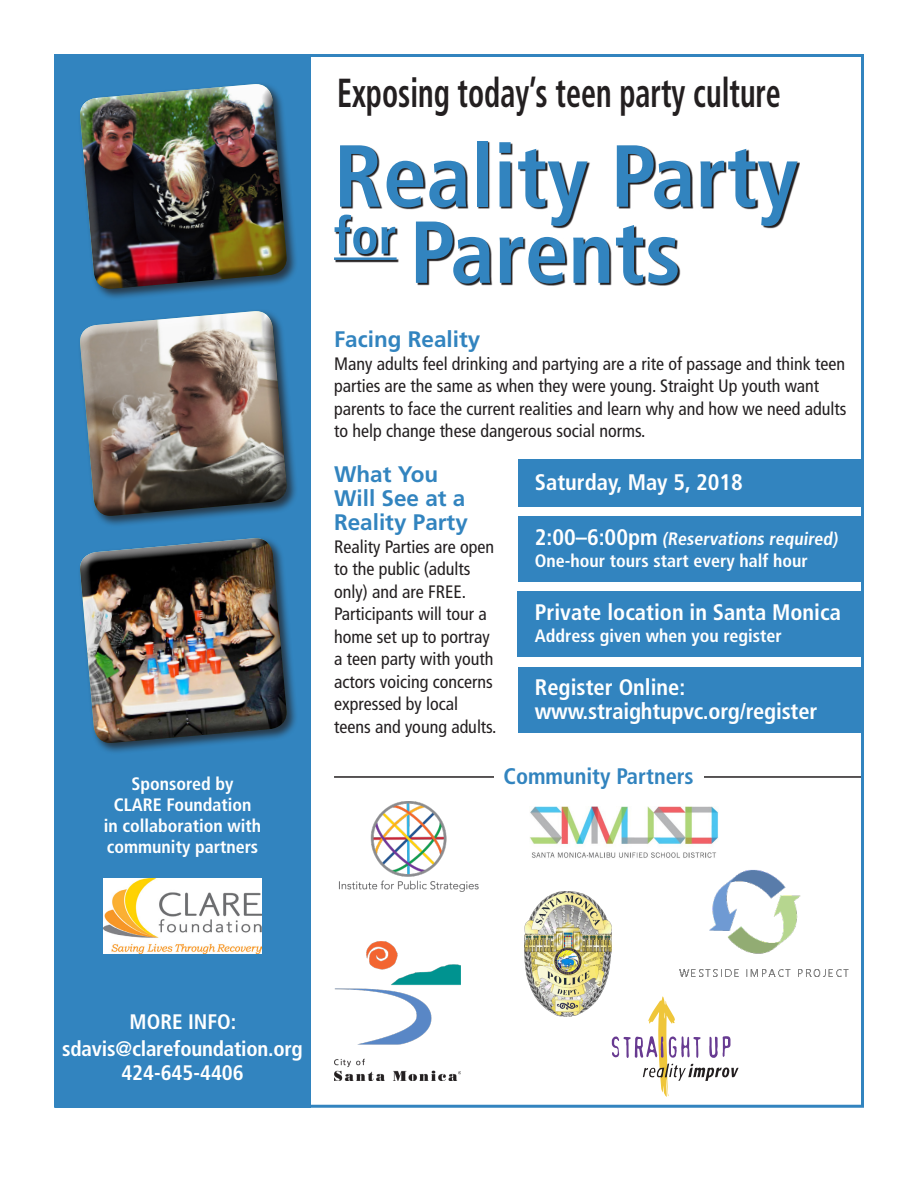
<style>
.page{position:relative;width:918px;height:1188px;background:#fff}
.page>*{position:absolute;margin:0;border:0;box-sizing:border-box;transform-origin:0 0}
.t1{font:700 condensed 87.9px "Frutiger";color:#3284bf}
.t2{font:700 condensed 40.5px "Frutiger";color:#231f20;scale:.74 1}
.t3{font:700 condensed 22.5px "Frutiger";color:#fff}
.t4{font:700 22.5px "Frutiger";color:#3284bf}
.t5{font:700 condensed 22.5px "Frutiger";color:#3284bf}
.t6{font:700 condensed 21px/27px "Frutiger";letter-spacing:-.01em;color:#fff;text-align:center}
.t7{font:condensed 18px/22.5px "Frutiger";color:#231f20}
.t8{font:700 condensed 18px "Frutiger";color:#fff}
.s1{font-size:22.5px}
</style>
<div class="page">
<svg style="left:335px;top:142px;width:465px;height:144px"></svg>
<hr style="left:334px;top:257px;width:63px;height:3px;background:#3284bf">
<svg style="left:612px;top:996px;width:127px;height:101px"></svg>
<hr style="left:334px;top:776px;width:529px;height:2px;background:#231f20">
<div style="left:494px;top:767px;width:209px;height:20px;background:#fff"></div>
<div style="left:518px;top:459px;width:343px;height:48px;background:#3284bf"></div>
<div style="left:518px;top:516px;width:343px;height:66px;background:#3284bf"></div>
<div style="left:517px;top:591px;width:344px;height:66px;background:#3284bf"></div>
<div style="left:518px;top:667px;width:343px;height:66px;background:#3284bf"></div>
<div style="left:55px;top:54px;width:255px;height:1054px;background:#3284bf"></div>
<div style="left:78px;top:82px;width:220px;height:219px;background:#231f20;opacity:.75"></div>
<img style="left:78px;top:85px;width:212px;height:208px">
<div style="left:78px;top:309px;width:220px;height:219px;background:#231f20;opacity:.75"></div>
<img style="left:78px;top:313px;width:212px;height:207px">
<div style="left:78px;top:536px;width:220px;height:219px;background:#231f20;opacity:.75"></div>
<img style="left:78px;top:540px;width:212px;height:207px">
<img style="left:334px;top:941px;width:126px;height:139px">
<img style="left:103px;top:879px;width:159px;height:75px">
<img style="left:524px;top:892px;width:88px;height:124px">
<img style="left:338px;top:801px;width:141px;height:91px">
<img style="left:529px;top:806px;width:189px;height:52px">
<img style="left:679px;top:870px;width:170px;height:107px">
<p class="t8" style="left:131px;top:773px;width:104px">Sponsored by</p>
<p class="t8" style="left:114px;top:794px;width:139px">CLARE Foundation</p>
<p class="t8" style="left:104px;top:815px;width:159px">in collaboration with</p>
<p class="t8" style="left:107px;top:836px;width:153px">community partners</p>
<p class="t2" style="left:337px;top:69px;width:601px">Exposing today’s teen party culture</p>
<p class="t1" style="left:334px;top:124px;width:465px">Reality Party</p>
<p class="t1" style="left:334px;top:200px;width:348px"><sup>for</sup> Parents</p>
<p class="t4" style="left:334px;top:326px;width:148px">Facing Reality</p>
<p class="t7" style="left:334px;top:352px;width:514px">Many adults feel drinking and partying are a rite of passage and think teen parties are the same as when they were young. Straight Up youth want parents to face the current realities and learn why and how we need adults to help change these dangerous social norms.</p>
<p class="t4" style="left:334px;top:461px;width:106px">What You</p>
<p class="t4" style="left:334px;top:485px;width:133px">Will See at a</p>
<p class="t4" style="left:334px;top:509px;width:135px">Reality Party</p>
<p class="t7" style="left:334px;top:535px;width:162px">Reality Parties are open</p>
<p class="t7" style="left:334px;top:558px;width:138px">to the public (adults</p>
<p class="t7" style="left:334px;top:580px;width:133px">only) and are FREE.</p>
<p class="t7" style="left:334px;top:603px;width:154px">Participants will tour a</p>
<p class="t7" style="left:334px;top:625px;width:157px">home set up to portray</p>
<p class="t7" style="left:334px;top:648px;width:161px">a teen party with youth</p>
<p class="t7" style="left:334px;top:670px;width:160px">actors voicing concerns</p>
<p class="t7" style="left:334px;top:693px;width:126px">expressed by local</p>
<p class="t7" style="left:334px;top:715px;width:164px">teens and young adults.</p>
<p class="t3" style="left:535px;top:469px;width:210px">Saturday, May 5, 2018</p>
<p class="t8" style="left:535px;top:528px;width:307px"><span class="s1">2:00–6:00pm</span> (Reservations required)</p>
<p class="t8" style="left:535px;top:550px;width:274px">One-hour tours start every half hour</p>
<p class="t3" style="left:535px;top:599px;width:308px">Private location in Santa Monica</p>
<p class="t8" style="left:535px;top:625px;width:249px">Address given when you register</p>
<p class="t3" style="left:535px;top:673px;width:152px">Register Online:</p>
<p class="t3" style="left:535px;top:698px;width:284px">www.straightupvc.org/register</p>
<p class="t5" style="left:503px;top:763px;width:192px">Community Partners</p>
<p class="t6" style="left:62px;top:1008px;width:242px">MORE INFO: sdavis@clarefoundation.org</p>
<p class="t6" style="left:121px;top:1059px;width:124px">424-645-4406</p>
</div>
